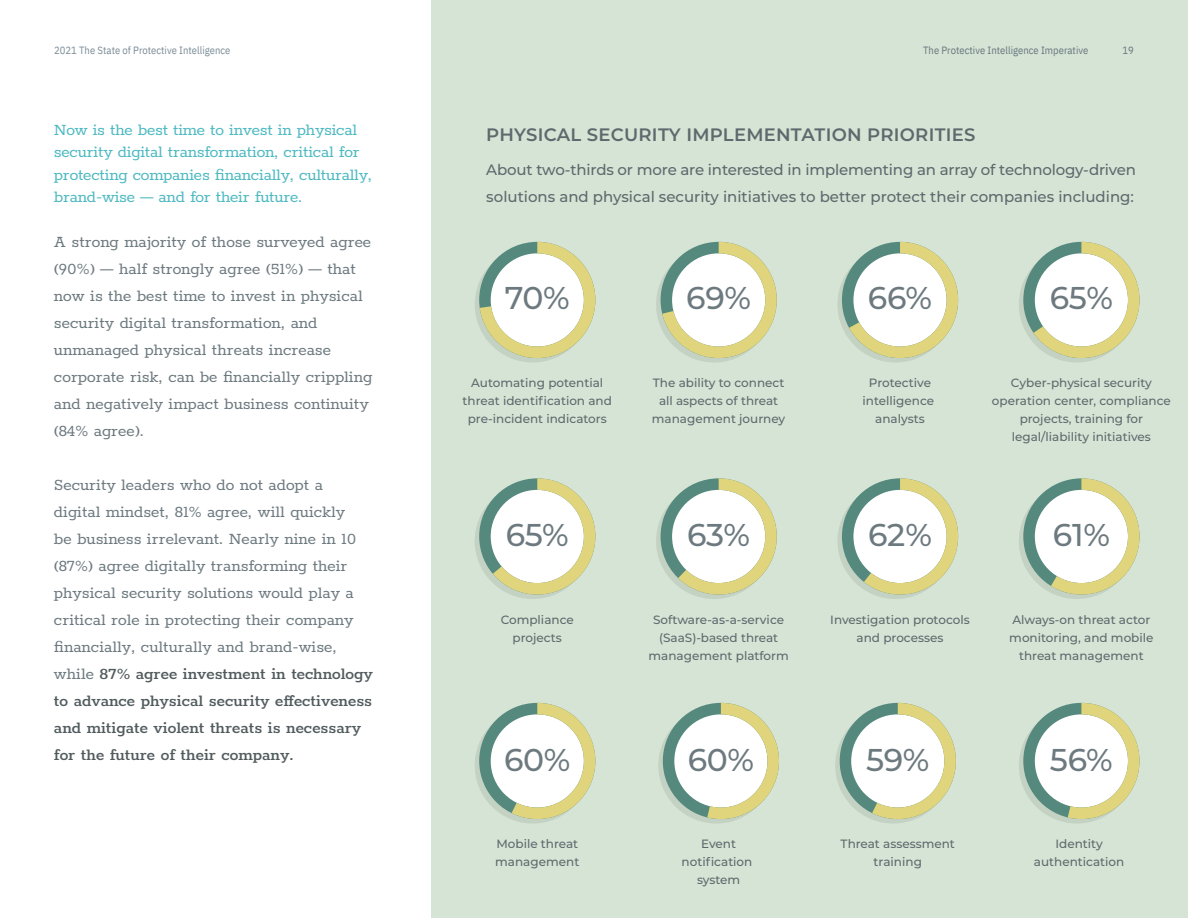
<style>
.page{position:relative;width:1188px;height:918px;background:#fff}
.page>*{position:absolute;margin:0;border:0;box-sizing:border-box;transform-origin:0 0}
.t1{font:500 31.5px "Montserrat";letter-spacing:-.01em;color:#6c797f}
.t2{font:18px/27px "Rokkitt";color:#6c797f}
.t3{font:18px/22.5px "Rokkitt";letter-spacing:-.01em;color:#4db9c1}
.t4{font:600 18px "Montserrat";letter-spacing:.015em;color:#5e696d}
.t5{font:500 15px/27px "Montserrat";letter-spacing:-.01em;color:#5e696d}
.t6{font:500 12px/18px "Montserrat";color:#5e696d;text-align:center}
.t7{font:10.5px "IBM Plex Sans Cond";letter-spacing:.005em;color:#69777f}
.t8{font:10.5px "IBM Plex Sans Cond";letter-spacing:.005em;color:#7b8c97}
.s1{font-weight:600;color:#515b5e}
</style>
<div class="page">
<div style="left:432px;top:0;width:756px;height:918px;background:#d5e4d5"></div>
<svg style="left:475px;top:246px;width:116px;height:117px"></svg>
<svg style="left:656px;top:246px;width:116px;height:117px"></svg>
<svg style="left:837px;top:246px;width:117px;height:117px"></svg>
<svg style="left:480px;top:242px;width:115px;height:116px"></svg>
<svg style="left:849px;top:242px;width:109px;height:116px"></svg>
<div style="left:1019px;top:246px;width:116px;height:117px;background:#c4d2c4;border-radius:50%"></div>
<div style="left:1023px;top:242px;width:117px;height:116px;background:#55897d;border-radius:50%"></div>
<svg style="left:1034px;top:242px;width:106px;height:116px"></svg>
<svg style="left:662px;top:242px;width:115px;height:116px"></svg>
<div style="left:475px;top:707px;width:116px;height:117px;background:#c4d2c4;border-radius:50%"></div>
<svg style="left:658px;top:707px;width:117px;height:117px"></svg>
<div style="left:479px;top:703px;width:116px;height:116px;background:#55897d;border-radius:50%"></div>
<div style="left:663px;top:703px;width:116px;height:116px;background:#55897d;border-radius:50%"></div>
<div style="left:491px;top:714px;width:93px;height:94px;background:#fff;border-radius:50%"></div>
<div style="left:674px;top:714px;width:93px;height:94px;background:#fff;border-radius:50%"></div>
<svg style="left:512px;top:703px;width:83px;height:116px"></svg>
<svg style="left:707px;top:703px;width:72px;height:116px"></svg>
<svg style="left:835px;top:707px;width:116px;height:117px"></svg>
<div style="left:1019px;top:707px;width:116px;height:117px;background:#c4d2c4;border-radius:50%"></div>
<div style="left:840px;top:703px;width:116px;height:116px;background:#55897d;border-radius:50%"></div>
<div style="left:1023px;top:703px;width:117px;height:116px;background:#55897d;border-radius:50%"></div>
<div style="left:851px;top:714px;width:93px;height:94px;background:#fff;border-radius:50%"></div>
<div style="left:1035px;top:714px;width:93px;height:94px;background:#fff;border-radius:50%"></div>
<svg style="left:872px;top:703px;width:84px;height:116px"></svg>
<svg style="left:1068px;top:703px;width:72px;height:116px"></svg>
<div style="left:1019px;top:483px;width:116px;height:116px;background:#c4d2c4;border-radius:50%"></div>
<svg style="left:837px;top:483px;width:117px;height:116px"></svg>
<svg style="left:656px;top:483px;width:116px;height:116px"></svg>
<div style="left:475px;top:483px;width:116px;height:116px;background:#c4d2c4;border-radius:50%"></div>
<div style="left:1023px;top:478px;width:117px;height:117px;background:#55897d;border-radius:50%"></div>
<div style="left:842px;top:478px;width:116px;height:117px;background:#55897d;border-radius:50%"></div>
<div style="left:661px;top:478px;width:116px;height:117px;background:#55897d;border-radius:50%"></div>
<div style="left:479px;top:478px;width:116px;height:117px;background:#55897d;border-radius:50%"></div>
<div style="left:1035px;top:490px;width:93px;height:93px;background:#fff;border-radius:50%"></div>
<div style="left:853px;top:490px;width:94px;height:93px;background:#fff;border-radius:50%"></div>
<div style="left:672px;top:490px;width:93px;height:93px;background:#fff;border-radius:50%"></div>
<svg style="left:493px;top:478px;width:102px;height:117px"></svg>
<svg style="left:678px;top:478px;width:99px;height:117px"></svg>
<svg style="left:864px;top:478px;width:94px;height:117px"></svg>
<svg style="left:1051px;top:478px;width:89px;height:117px"></svg>
<p class="t8" style="left:54px;top:46px;width:178px">2021 The State of Protective Intelligence</p>
<p class="t7" style="left:923px;top:46px;width:167px">The Protective Intelligence Imperative</p>
<p class="t7" style="left:1123px;top:46px;width:13px">19</p>
<p class="t3" style="left:54px;top:117px;width:320px">Now is the best time to invest in physical security digital transformation, critical for protecting companies financially, culturally, brand-wise — and for their future.</p>
<p class="t2" style="left:54px;top:227px;width:320px">A strong majority of those surveyed agree (90%) — half strongly agree (51%) — that now is the best time to invest in physical security digital transformation, and unmanaged physical threats increase corporate risk, can be financially crippling and negatively impact business continuity (84% agree).</p>
<p class="t2" style="left:54px;top:470px;width:320px">Security leaders who do not adopt a digital mindset, 81% agree, will quickly<br>be business irrelevant. Nearly nine in 10 (87%) agree digitally transforming their physical security solutions would play a critical role in protecting their company financially, culturally and brand-wise, while <span class="s1">87% agree investment in technology to advance physical security effectiveness and mitigate violent threats is necessary for the future of their company.</span></p>
<p class="t4" style="left:486px;top:128px;width:491px">PHYSICAL SECURITY IMPLEMENTATION PRIORITIES</p>
<p class="t5" style="left:486px;top:157px;width:651px">About two-thirds or more are interested in implementing an array of technology-driven solutions and physical security initiatives to better protect their companies including:</p>
<h1 class="t1" style="left:505px;top:283px;width:67px">70%</h1>
<h1 class="t1" style="left:686px;top:283px;width:66px">69%</h1>
<h1 class="t1" style="left:868px;top:283px;width:66px">66%</h1>
<h1 class="t1" style="left:1050px;top:283px;width:65px">65%</h1>
<p class="t6" style="left:463px;top:374px;width:151px">Automating potential threat identification and pre-incident indicators</p>
<p class="t6" style="left:652px;top:374px;width:135px">The ability to connect all aspects of threat management journey</p>
<p class="t6" style="left:863px;top:374px;width:73px">Protective intelligence analysts</p>
<p class="t6" style="left:992px;top:374px;width:181px">Cyber-physical security operation center, compliance projects, training for legal/liability initiatives</p>
<h1 class="t1" style="left:506px;top:520px;width:65px">65%</h1>
<h1 class="t1" style="left:687px;top:520px;width:65px">63%</h1>
<h1 class="t1" style="left:868px;top:520px;width:65px">62%</h1>
<h1 class="t1" style="left:1053px;top:520px;width:59px">61%</h1>
<p class="t6" style="left:501px;top:611px;width:75px">Compliance projects</p>
<p class="t6" style="left:649px;top:611px;width:142px">Software-as-a-service (SaaS)-based threat management platform</p>
<p class="t6" style="left:830px;top:611px;width:141px">Investigation protocols and processes</p>
<p class="t6" style="left:1009px;top:611px;width:146px">Always-on threat actor monitoring, and mobile threat management</p>
<h1 class="t1" style="left:504px;top:744px;width:68px">60%</h1>
<h1 class="t1" style="left:688px;top:744px;width:68px">60%</h1>
<p class="t6" style="left:495px;top:835px;width:86px;text-align:left">Mobile threat management</p>
<p class="t6" style="left:682px;top:835px;width:72px">Event notification system</p>
<h1 class="t1" style="left:866px;top:744px;width:65px">59%</h1>
<h1 class="t1" style="left:1050px;top:744px;width:64px">56%</h1>
<p class="t6" style="left:841px;top:835px;width:116px">Threat assessment training</p>
<p class="t6" style="left:1034px;top:835px;width:92px">Identity authentication</p>
</div>
